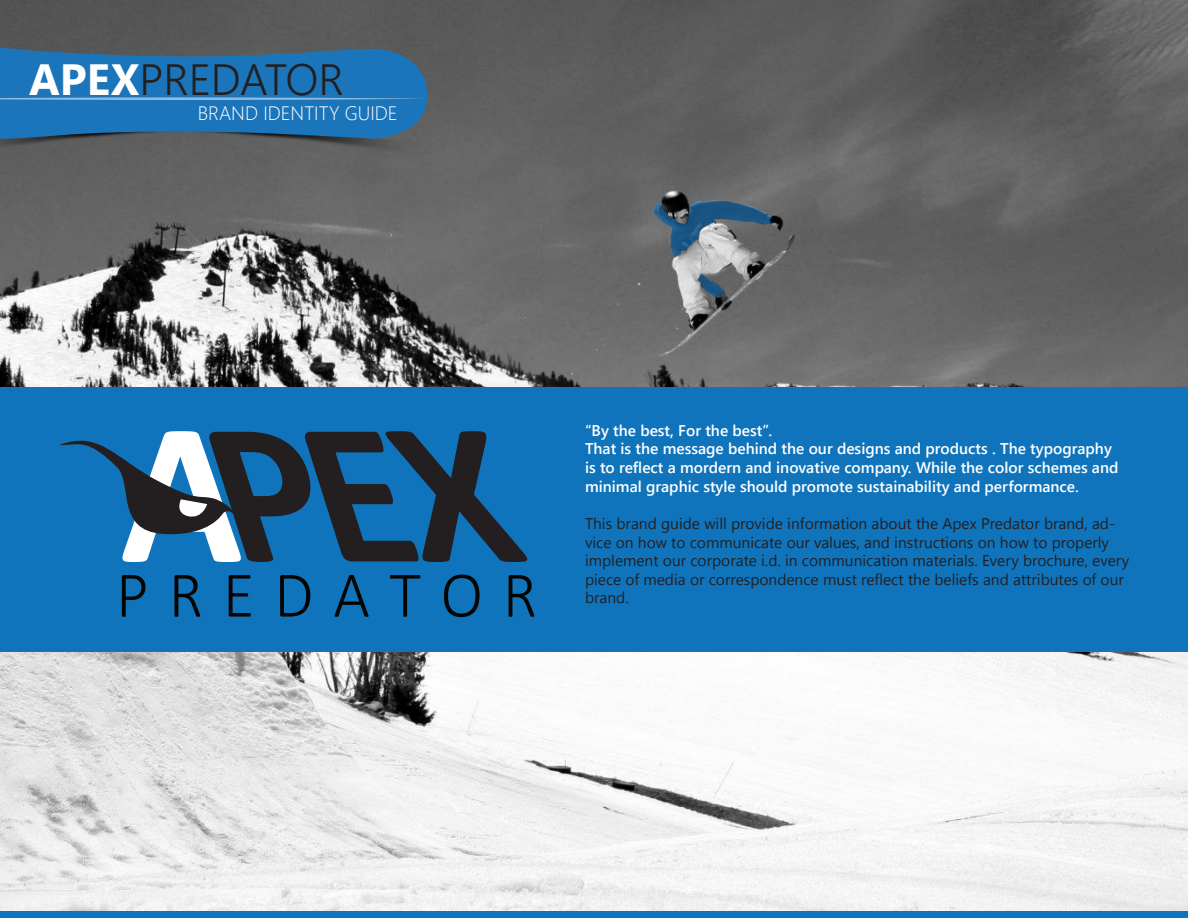
<style>
.page{position:relative;width:1188px;height:918px;background:#fff}
.page>*{position:absolute;margin:0;border:0;box-sizing:border-box;transform-origin:0 0}
.t1{font:italic 700 205.2px "Calibri";color:#231f20}
.t2{font:300 65.7px "Calibri";letter-spacing:.3em;color:#040503}
.t3{font:300 43.65px "Segoe UI";color:#231f20}
.t4{font:300 19.35px "Segoe UI";color:#fff}
.copy{font:15.6px/18.6px "Segoe UI";color:#231f20}
.t5{font:600 15.6px/18.6px "Segoe UI";color:#fff}
.s1{font-weight:700;color:#fff}
.s2{font-style:normal;color:#fff}
</style>
<div class="page">
<div style="left:0;top:882px;width:1188px;height:36px;background:#1074bc"></div>
<img style="left:0;top:0;width:1188px;height:910px">
<div style="left:0;top:143px;width:422px;height:26px;background:#616161"></div>
<svg style="left:0;top:39px;width:431px;height:104px;background:#296da2"></svg>
<svg style="left:0;top:97px;width:426px;height:3px"></svg>
<div style="left:0;top:388px;width:1188px;height:264px;background:#1074bc"></div>
<svg style="left:59px;top:440px;width:176px;height:95px"></svg>
<h3 class="t3" style="left:29px;top:44px;width:316px"><span class="s1">APEX</span>PREDATOR</h3>
<p class="t4" style="left:198px;top:98px;width:201px">BRAND IDENTITY GUIDE</p>
<p class="t1" style="left:120px;top:348px;width:501px"><span class="s2">A</span>PEX</p>
<p class="t2" style="left:116px;top:554px;width:423px">PREDATOR</p>
<p class="t5" style="left:585px;top:421px;width:189px">“By the best, For the best”.</p>
<p class="t5" style="left:585px;top:439px;width:535px">That is the message behind the our designs and products . The typography is to reflect a mordern and inovative company. While the color schemes and minimal graphic style should promote sustainability and performance.</p>
<p class="copy" style="left:585px;top:514px;width:546px">This brand guide will provide information about the Apex Predator brand, ad&shy;vice on how to communicate our values, and instructions on how to properly implement our corporate i.d. in communication materials. Every brochure, every piece of media or correspondence must reflect the beliefs and attributes of our</p>
<p class="copy" style="left:585px;top:588px;width:45px">brand.</p>
</div>
